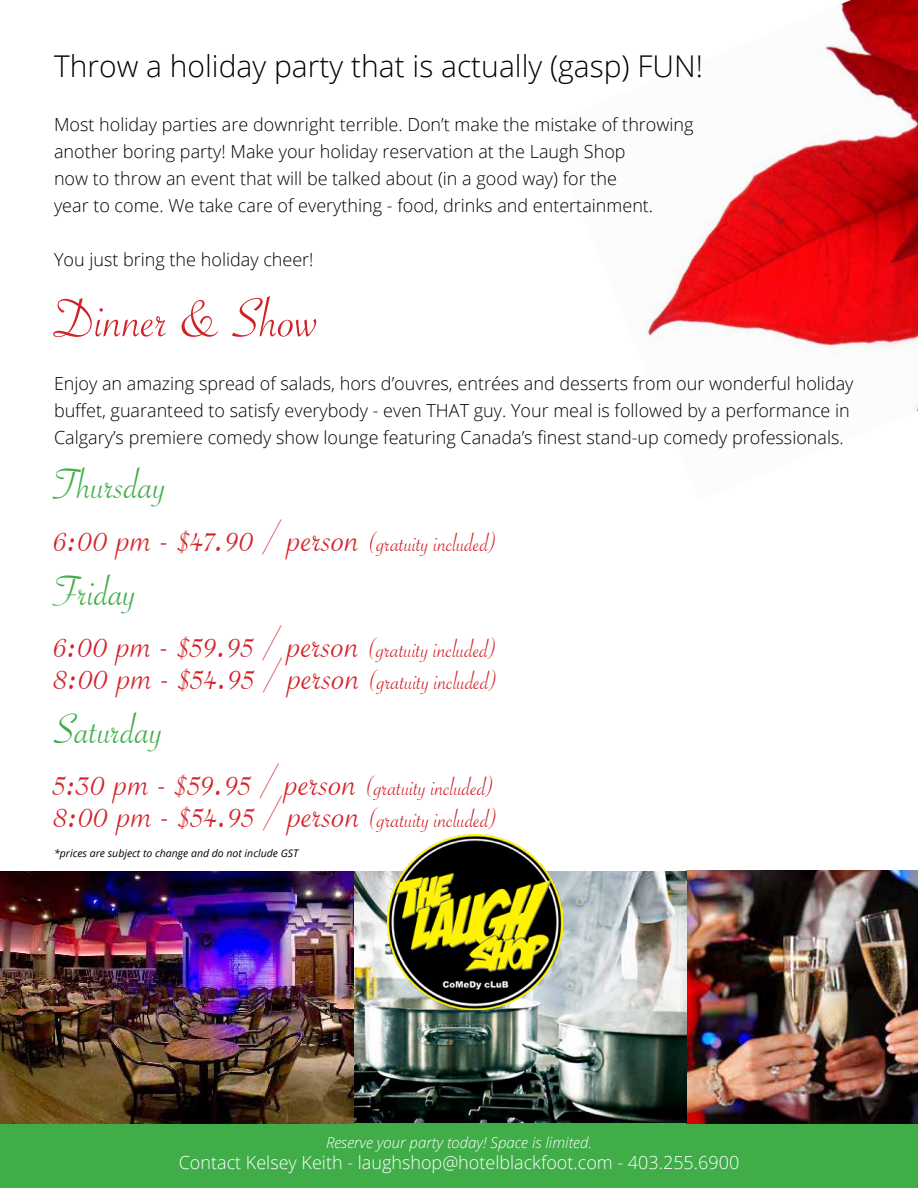
<style>
.page{position:relative;width:918px;height:1188px;background:#fff}
.page>*{position:absolute;margin:0;border:0;box-sizing:border-box;transform-origin:0 0}
.t1{font:58.5px "Savoye Let Plain";color:#d22229}
.t2{font:45px/52.9px "Savoye Let Plain";color:#d22229}
.t3{font:300 30px "Open Sans";color:#000}
.t4{font:300 18px/27px "Open Sans";color:#000}
.t5{font:300 18px "Open Sans";color:#fff}
.t6{font:italic 300 15px "Open Sans";color:#fff}
.t7{font:italic 10.5px "Open Sans";color:#000}
.s1{color:#40ad49}
.s2{font-size:27px}
</style>
<div class="page">
<img style="left:646px;top:0;width:272px;height:411px">
<div style="left:0;top:1123px;width:918px;height:65px;background:#40ad49"></div>
<img style="left:0;top:871px;width:918px;height:253px">
<img style="left:387px;top:835px;width:175px;height:174px">
<h3 class="t3" style="left:54px;top:46px;width:651px">Throw a holiday party that is actually (gasp) FUN!</h3>
<p class="t4" style="left:54px;top:110px;width:641px">Most holiday parties are downright terrible. Don’t make the mistake of throwing another boring party! Make your holiday reservation at the Laugh Shop<br>now to throw an event that will be talked about (in a good way) for the<br>year to come. We take care of everything - food, drinks and entertainment.</p>
<p class="t4" style="left:54px;top:245px;width:261px">You just bring the holiday cheer!</p>
<h1 class="t1" style="left:54px;top:279px;width:266px">Dinner &amp; Show</h1>
<p class="t4" style="left:54px;top:370px;width:801px">Enjoy an amazing spread of salads, hors d’ouvres, entrées and desserts from our wonderful holiday buffet, guaranteed to satisfy everybody - even THAT guy. Your meal is followed by a performance in<br>Calgary’s premiere comedy show lounge featuring Canada’s finest stand-up comedy professionals.</p>
<h2 class="t2" style="left:54px;top:458px;width:445px"><span class="s1">Thursday<br></span>6:00 pm - $47.90 / person <span class="s2">(gratuity included)<br></span><span class="s1">Friday<br></span>6:00 pm - $59.95 / person <span class="s2">(gratuity included)</span></h2>
<h2 class="t2" style="left:54px;top:649px;width:446px">8:00 pm - $54.95 / person <span class="s2">(gratuity included)<br></span><span class="s1">Saturday<br></span>5:30 pm - $59.95 / person <span class="s2">(gratuity included)</span></h2>
<h2 class="t2" style="left:54px;top:787px;width:446px">8:00 pm - $54.95 / person <span class="s2">(gratuity included)</span></h2>
<p class="t7" style="left:54px;top:846px;width:246px">*prices are subject to change and do not include GST</p>
<p class="t6" style="left:326px;top:1132px;width:267px">Reserve your party today! Space is limited.</p>
<p class="t5" style="left:179px;top:1150px;width:562px">Contact Kelsey Keith - laughshop@hotelblackfoot.com - 403.255.6900</p>
</div>
